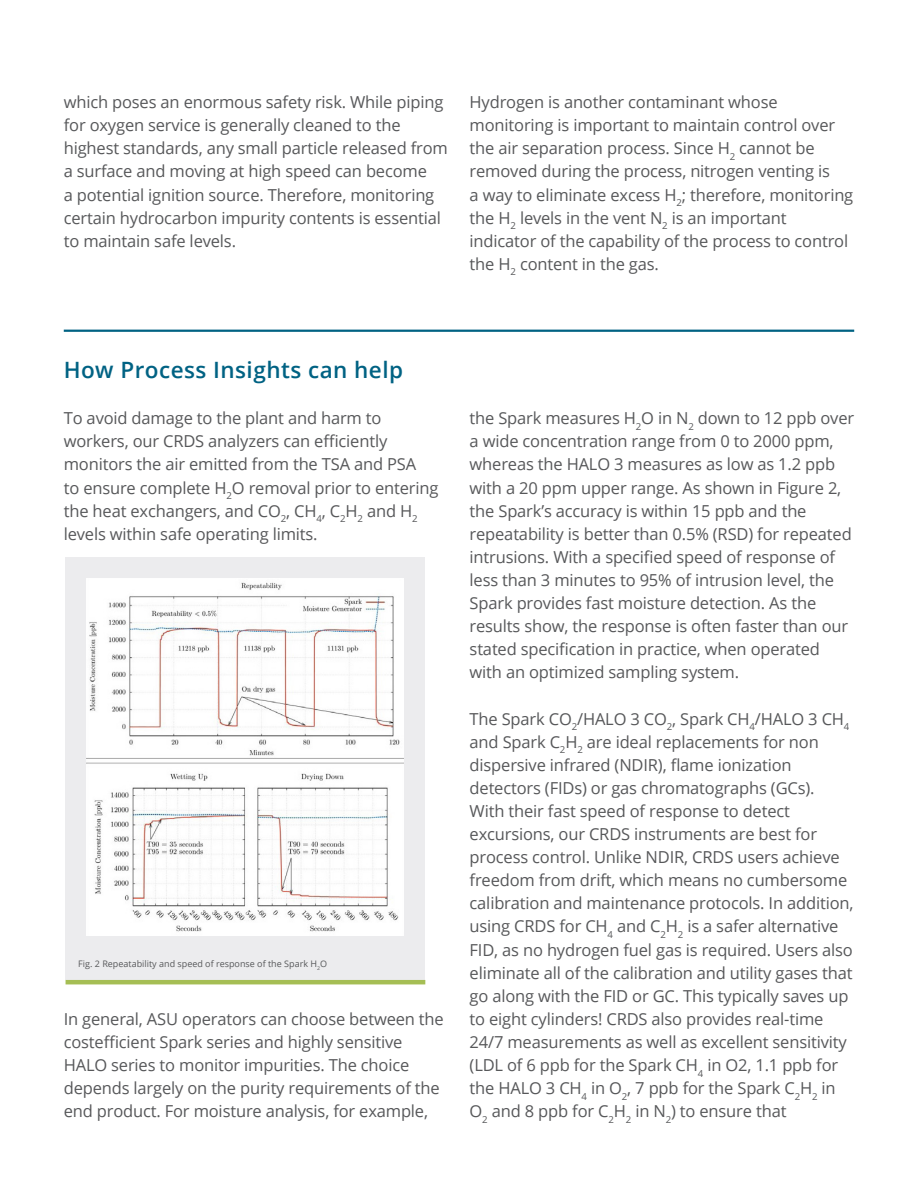
<style>
.page{position:relative;width:918px;height:1188px;background:#fff}
.page>*{position:absolute;margin:0;border:0;box-sizing:border-box;transform-origin:0 0}
.Subheads{font:600 22.5px "Open Sans";letter-spacing:.02em;color:#006283}
.Subheads-2{font:16.5px/23.1px "Open Sans";letter-spacing:-.01em;color:#57585a}
.Body_copy{font:16.5px/23.1px "Open Sans";letter-spacing:-.01em;color:#57585a}
.t1{font:9px "Open Sans";color:#57585a}
</style>
<div class="page">
<hr style="left:64px;top:330px;width:790px;height:2px;background:#006283">
<div style="left:66px;top:557px;width:359px;height:423px;background:#ececee"></div>
<img style="left:87px;top:578px;width:317px;height:358px">
<hr style="left:66px;top:980px;width:359px;height:4px;background:#a5be54">
<p class="Body_copy" style="left:64px;top:90px;width:386px">which poses an enormous safety risk. While piping for oxygen service is generally cleaned to the highest standards, any small particle released from a surface and moving at high speed can become<br>a potential ignition source. Therefore, monitoring certain hydrocarbon impurity contents is essential to maintain safe levels.</p>
<p class="Body_copy" style="left:470px;top:90px;width:385px">Hydrogen is another contaminant whose monitoring is important to maintain control over the air separation process. Since H<sub>2</sub> cannot be removed during the process, nitrogen venting is<br>a way to eliminate excess H<sub>2</sub>; therefore, monitoring the H<sub>2</sub> levels in the vent N<sub>2</sub> is an important indicator of the capability of the process to control the H<sub>2</sub> content in the gas.</p>
<p class="Subheads" style="left:64px;top:354px;width:341px">How Process Insights can help</p>
<p class="Subheads-2" style="left:64px;top:406px;width:376px">To avoid damage to the plant and harm to workers, our CRDS analyzers can efficiently monitors the air emitted from the TSA and PSA<br>to ensure complete H<sub>2</sub>O removal prior to entering the heat exchangers, and CO<sub>2</sub>, CH<sub>4</sub>, C<sub>2</sub>H<sub>2</sub> and H<sub>2 </sub>levels within safe operating limits.</p>
<p class="t1" style="left:78px;top:958px;width:250px">Fig. 2 Repeatability and speed of response of the Spark H<sub>2</sub>O</p>
<p class="Subheads-2" style="left:64px;top:1007px;width:382px">In general, ASU operators can choose between the costefficient Spark series and highly sensitive HALO series to monitor impurities. The choice depends largely on the purity requirements of the end product. For moisture analysis, for example,</p>
<p class="Subheads-2" style="left:470px;top:406px;width:386px">the Spark measures H<sub>2</sub>O in N<sub>2</sub> down to 12 ppb over a wide concentration range from 0 to 2000 ppm, whereas the HALO 3 measures as low as 1.2 ppb with a 20 ppm upper range. As shown in Figure 2, the Spark’s accuracy is within 15 ppb and the repeatability is better than 0.5% (RSD) for repeated intrusions. With a specified speed of response of less than 3 minutes to 95% of intrusion level, the Spark provides fast moisture detection. As the results show, the response is often faster than our stated specification in practice, when operated with an optimized sampling system.</p>
<p class="Subheads-2" style="left:470px;top:707px;width:385px">The Spark CO<sub>2</sub>/HALO 3 CO<sub>2</sub>, Spark CH<sub>4</sub>/HALO 3 CH<sub>4 </sub>and Spark C<sub>2</sub>H<sub>2</sub> are ideal replacements for non dispersive infrared (NDIR), flame ionization detectors (FIDs) or gas chromatographs (GCs).<br>With their fast speed of response to detect excursions, our CRDS instruments are best for process control. Unlike NDIR, CRDS users achieve freedom from drift, which means no cumbersome calibration and maintenance protocols. In addition, using CRDS for CH<sub>4</sub> and C<sub>2</sub>H<sub>2</sub> is a safer alternative FID, as no hydrogen fuel gas is required. Users also eliminate all of the calibration and utility gases that go along with the FID or GC. This typically saves up to eight cylinders! CRDS also provides real-time 24/7 measurements as well as excellent sensitivity (LDL of 6 ppb for the Spark CH<sub>4</sub> in O2, 1.1 ppb for the HALO 3 CH<sub>4</sub> in O<sub>2</sub>, 7 ppb for the Spark C<sub>2</sub>H<sub>2</sub> in O<sub>2</sub> and 8 ppb for C<sub>2</sub>H<sub>2</sub> in N<sub>2</sub>) to ensure that</p>
</div>
